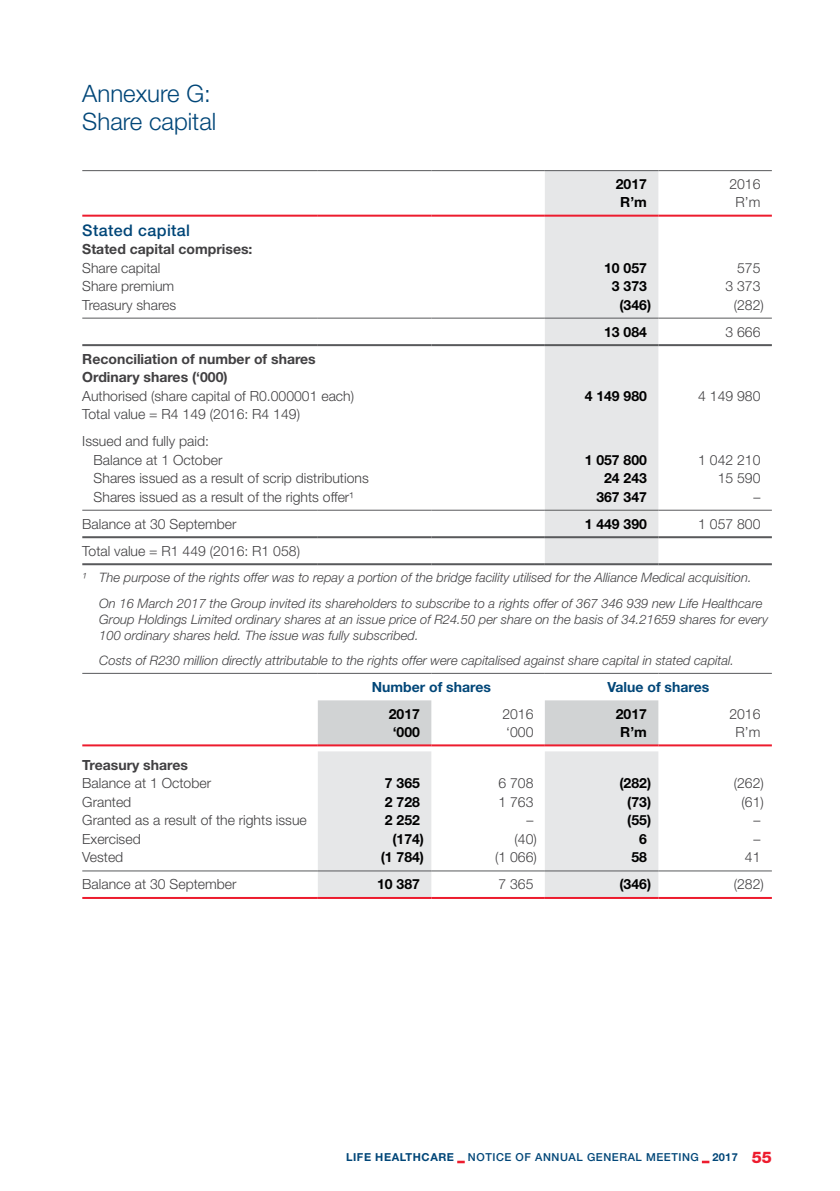
<style>
.page{position:relative;width:840px;height:1191px;background:#fff}
.page>*{position:absolute;margin:0;border:0;box-sizing:border-box;transform-origin:0 0}
.t1{font:300 24px/28px "Helvetica Neue LT Std";color:#004678}
.t2{font:500 16px "Helvetica Neue LT Std";letter-spacing:.025em;color:#004678}
.t3{font:300 14px/18px "Helvetica Neue LT Std";color:#414042;text-align:center}
.t4{font:700 14px/18px "Helvetica Neue LT Std";color:#000;text-align:center}
.t5{font:700 14px/18.4px "Helvetica Neue LT Std";color:#414042}
.t6{font:700 14px "Helvetica Neue LT Std";color:#004678}
.t7{font:italic 300 13px/26.2px "Helvetica Neue LT Std";color:#414042}
.t8{font:500 11px "Helvetica Neue LT Std";letter-spacing:.05em;color:#004678}
.s1{font-weight:700}
.s2{color:#ed1c2e}
.s3{font-weight:800;font-size:16px;color:#ed1c2e}
</style>
<div class="page">
<svg style="left:457px;top:1160px;width:7px;height:3px"></svg>
<svg style="left:701px;top:1160px;width:8px;height:3px"></svg>
<div style="left:544px;top:171px;width:114px;height:173px;background:#e6e7e8"></div>
<svg style="left:317px;top:346px;width:341px;height:551px"></svg>
<svg style="left:317px;top:700px;width:341px;height:44px"></svg>
<hr style="left:82px;top:215px;width:235px;height:2px;background:#ed1c2e">
<hr style="left:317px;top:215px;width:114px;height:2px;background:#ed1c2e">
<hr style="left:431px;top:215px;width:113px;height:2px;background:#ed1c2e">
<hr style="left:544px;top:215px;width:114px;height:2px;background:#ed1c2e">
<hr style="left:658px;top:215px;width:113px;height:2px;background:#ed1c2e">
<hr style="left:82px;top:170px;width:235px;height:1px;background:#58595b">
<hr style="left:317px;top:170px;width:114px;height:1px;background:#58595b">
<hr style="left:431px;top:170px;width:113px;height:1px;background:#58595b">
<hr style="left:544px;top:170px;width:114px;height:1px;background:#58595b">
<hr style="left:658px;top:170px;width:113px;height:1px;background:#58595b">
<hr style="left:82px;top:318px;width:235px;height:1px;background:#58595b">
<hr style="left:317px;top:318px;width:114px;height:1px;background:#58595b">
<hr style="left:431px;top:318px;width:113px;height:1px;background:#58595b">
<hr style="left:544px;top:318px;width:114px;height:1px;background:#58595b">
<hr style="left:658px;top:318px;width:113px;height:1px;background:#58595b">
<hr style="left:82px;top:344px;width:235px;height:2px;background:#58595b">
<hr style="left:317px;top:344px;width:114px;height:2px;background:#58595b">
<hr style="left:431px;top:344px;width:113px;height:2px;background:#58595b">
<hr style="left:544px;top:344px;width:114px;height:2px;background:#58595b">
<hr style="left:658px;top:344px;width:113px;height:2px;background:#58595b">
<hr style="left:82px;top:510px;width:235px;height:1px;background:#58595b">
<hr style="left:317px;top:510px;width:114px;height:1px;background:#58595b">
<hr style="left:431px;top:510px;width:113px;height:1px;background:#58595b">
<hr style="left:544px;top:510px;width:114px;height:1px;background:#58595b">
<hr style="left:658px;top:510px;width:113px;height:1px;background:#58595b">
<hr style="left:82px;top:536px;width:235px;height:2px;background:#58595b">
<hr style="left:317px;top:536px;width:114px;height:2px;background:#58595b">
<hr style="left:431px;top:536px;width:113px;height:2px;background:#58595b">
<hr style="left:544px;top:536px;width:114px;height:2px;background:#58595b">
<hr style="left:658px;top:536px;width:113px;height:2px;background:#58595b">
<hr style="left:82px;top:744px;width:235px;height:2px;background:#ed1c2e">
<hr style="left:317px;top:744px;width:114px;height:2px;background:#ed1c2e">
<hr style="left:431px;top:744px;width:113px;height:2px;background:#ed1c2e">
<hr style="left:544px;top:744px;width:114px;height:2px;background:#ed1c2e">
<hr style="left:658px;top:744px;width:113px;height:2px;background:#ed1c2e">
<hr style="left:82px;top:673px;width:235px;height:1px;background:#58595b">
<hr style="left:317px;top:673px;width:114px;height:1px;background:#58595b">
<hr style="left:431px;top:673px;width:113px;height:1px;background:#58595b">
<hr style="left:544px;top:673px;width:114px;height:1px;background:#58595b">
<hr style="left:658px;top:673px;width:113px;height:1px;background:#58595b">
<hr style="left:82px;top:870px;width:235px;height:1px;background:#58595b">
<hr style="left:317px;top:870px;width:114px;height:1px;background:#58595b">
<hr style="left:431px;top:870px;width:113px;height:1px;background:#58595b">
<hr style="left:544px;top:870px;width:114px;height:1px;background:#58595b">
<hr style="left:658px;top:870px;width:113px;height:1px;background:#58595b">
<hr style="left:82px;top:897px;width:235px;height:2px;background:#ed1c2e">
<hr style="left:317px;top:897px;width:114px;height:2px;background:#ed1c2e">
<hr style="left:431px;top:897px;width:113px;height:2px;background:#ed1c2e">
<hr style="left:544px;top:897px;width:114px;height:2px;background:#ed1c2e">
<hr style="left:658px;top:897px;width:113px;height:2px;background:#ed1c2e">
<hr style="left:82px;top:563px;width:235px;height:2px;background:#58595b">
<hr style="left:317px;top:563px;width:114px;height:2px;background:#58595b">
<hr style="left:431px;top:563px;width:113px;height:2px;background:#58595b">
<hr style="left:544px;top:563px;width:114px;height:2px;background:#58595b">
<hr style="left:658px;top:563px;width:113px;height:2px;background:#58595b">
<h1 class="t1" style="left:82px;top:79px;width:135px">Annexure G:<br>Share capital</h1>
<p class="t4" style="left:615px;top:175px;width:33px">2017<br>R’m</p>
<p class="t3" style="left:729px;top:175px;width:33px">2016<br>R’m</p>
<p class="t2" style="left:82px;top:220px;width:109px">Stated capital</p>
<p class="t5" style="left:82px;top:240px;width:172px">Stated capital comprises:</p>
<p class="t3" style="left:82px;top:258px;width:80px">Share capital</p>
<p class="t4" style="left:603px;top:258px;width:44px">10 057</p>
<p class="t3" style="left:736px;top:258px;width:25px">575</p>
<p class="t3" style="left:82px;top:277px;width:93px">Share premium</p>
<p class="t4" style="left:611px;top:277px;width:37px">3 373</p>
<p class="t3" style="left:725px;top:277px;width:37px">3 373</p>
<p class="t3" style="left:82px;top:295px;width:95px">Treasury shares</p>
<p class="t4" style="left:619px;top:295px;width:33px">(346)</p>
<p class="t3" style="left:733px;top:295px;width:32px">(282)</p>
<p class="t4" style="left:603px;top:322px;width:44px">13 084</p>
<p class="t3" style="left:725px;top:322px;width:37px">3 666</p>
<p class="t5" style="left:82px;top:349px;width:235px">Reconciliation of number of shares<br>Ordinary shares (‘000)</p>
<p class="t3" style="left:82px;top:386px;width:273px">Authorised (share capital of R0.000001 each)</p>
<p class="t4" style="left:584px;top:386px;width:64px">4 149 980</p>
<p class="t3" style="left:697px;top:386px;width:64px">4 149 980</p>
<p class="t3" style="left:82px;top:400px;width:219px;line-height:27px;text-align:left">Total value = R4 149 (2016: R4 149)<br>Issued and fully paid:</p>
<p class="t3" style="left:94px;top:450px;width:130px">Balance at 1 October</p>
<p class="t4" style="left:584px;top:450px;width:64px">1 057 800</p>
<p class="t3" style="left:697px;top:450px;width:64px">1 042 210</p>
<p class="t3" style="left:94px;top:469px;width:276px">Shares issued as a result of scrip distributions</p>
<p class="t4" style="left:603px;top:469px;width:44px">24 243</p>
<p class="t3" style="left:717px;top:469px;width:44px">15 590</p>
<p class="t3" style="left:94px;top:487px;width:262px">Shares issued as a result of the rights offer¹</p>
<p class="t4" style="left:596px;top:487px;width:52px">367 347</p>
<p class="t3" style="left:753px;top:487px;width:8px">–</p>
<p class="t3" style="left:82px;top:514px;width:156px">Balance at 30 September</p>
<p class="t4" style="left:584px;top:514px;width:64px">1 449 390</p>
<p class="t3" style="left:697px;top:514px;width:64px">1 057 800</p>
<p class="t3" style="left:82px;top:541px;width:219px">Total value = R1 449 (2016: R1 058)</p>
<p class="t7" style="left:99px;top:564px;width:664px;text-indent:-17px">¹ The purpose of the rights offer was to repay a portion of the bridge facility utilised for the Alliance Medical acquisition.<br>On 16 March 2017 the Group invited its shareholders to subscribe to a rights offer of 367 346 939 new Life Healthcare</p>
<p class="t7" style="left:99px;top:611px;width:670px;line-height:16px">Group Holdings Limited ordinary shares at an issue price of R24.50 per share on the basis of 34.21659 shares for every<br>100 ordinary shares held. The issue was fully subscribed.</p>
<p class="t7" style="left:99px;top:647px;width:636px">Costs of R230 million directly attributable to the rights offer were capitalised against share capital in stated capital.</p>
<p class="t6" style="left:371px;top:678px;width:120px">Number of shares</p>
<p class="t6" style="left:607px;top:678px;width:103px">Value of shares</p>
<p class="t4" style="left:388px;top:704px;width:33px;text-align:left">2017 ‘000</p>
<p class="t3" style="left:502px;top:704px;width:33px;text-align:left">2016 ‘000</p>
<p class="t4" style="left:615px;top:704px;width:33px">2017<br>R’m</p>
<p class="t3" style="left:729px;top:704px;width:33px">2016<br>R’m</p>
<p class="t5" style="left:82px;top:755px;width:107px">Treasury shares</p>
<p class="t3" style="left:82px;top:774px;width:130px">Balance at 1 October</p>
<p class="t4" style="left:384px;top:774px;width:37px">7 365</p>
<p class="t3" style="left:498px;top:774px;width:37px">6 708</p>
<p class="t4" style="left:619px;top:774px;width:33px">(282)</p>
<p class="t3" style="left:733px;top:774px;width:32px">(262)</p>
<p class="t3" style="left:82px;top:792px;width:51px">Granted</p>
<p class="t4" style="left:384px;top:792px;width:37px">2 728</p>
<p class="t3" style="left:498px;top:792px;width:37px">1 763</p>
<p class="t4" style="left:627px;top:792px;width:25px">(73)</p>
<p class="t3" style="left:741px;top:792px;width:24px">(61)</p>
<p class="t3" style="left:82px;top:811px;width:226px">Granted as a result of the rights issue</p>
<p class="t4" style="left:384px;top:811px;width:37px">2 252</p>
<p class="t3" style="left:526px;top:811px;width:8px">–</p>
<p class="t4" style="left:627px;top:811px;width:25px">(55)</p>
<p class="t3" style="left:753px;top:811px;width:8px">–</p>
<p class="t3" style="left:82px;top:829px;width:60px">Exercised</p>
<p class="t4" style="left:392px;top:829px;width:33px">(174)</p>
<p class="t3" style="left:514px;top:829px;width:24px">(40)</p>
<p class="t4" style="left:639px;top:829px;width:9px">6</p>
<p class="t3" style="left:753px;top:829px;width:8px">–</p>
<p class="t3" style="left:82px;top:848px;width:42px">Vested</p>
<p class="t4" style="left:380px;top:848px;width:45px">(1 784)</p>
<p class="t3" style="left:495px;top:848px;width:43px">(1 066)</p>
<p class="t4" style="left:631px;top:848px;width:17px">58</p>
<p class="t3" style="left:744px;top:848px;width:17px">41</p>
<p class="t3" style="left:82px;top:875px;width:156px">Balance at 30 September</p>
<p class="t4" style="left:377px;top:875px;width:44px">10 387</p>
<p class="t3" style="left:498px;top:875px;width:37px">7 365</p>
<p class="t4" style="left:619px;top:875px;width:33px">(346)</p>
<p class="t3" style="left:733px;top:875px;width:32px">(282)</p>
<p class="t8" style="left:346px;top:1150px;width:427px"><span class="s1">LIFE HEALTHCARE</span> <span class="s2">_</span> NOTICE OF ANNUAL GENERAL MEETING <span class="s2">_</span> <span class="s1">2017</span> <span class="s3">55</span></p>
</div>
